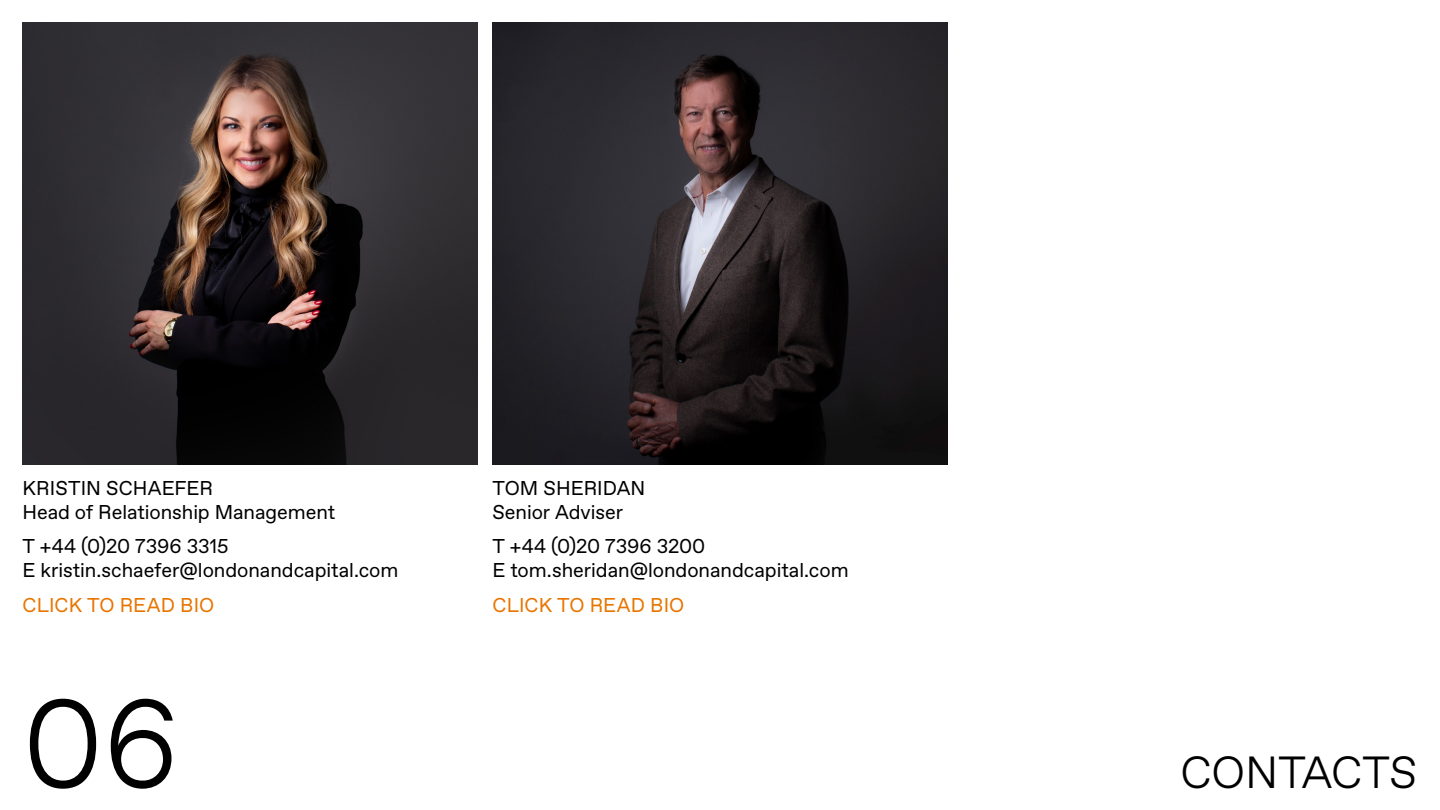
<style>
.page{position:relative;width:1440px;height:810px;background:#fff}
.page>*{position:absolute;margin:0;border:0;box-sizing:border-box;transform-origin:0 0}
.t1{font:300 125px "Favorit Std";color:#000}
.t2{font:300 45px "Favorit Std";letter-spacing:-.005em;color:#000}
.t3{font:20px/24px "Favorit Std";color:#000}
.t4{font:20px "Favorit Std";letter-spacing:.005em;color:#e87500}
</style>
<div class="page">
<img style="left:22px;top:22px;width:456px;height:442px">
<img style="left:492px;top:22px;width:456px;height:442px">
<p class="t3" style="left:22px;top:475px;width:314px">KRISTIN SCHAEFER<br>Head of Relationship Management</p>
<p class="t3" style="left:22px;top:534px;width:377px">T +44 (0)20 7396 3315<br>E kristin.schaefer@londonandcapital.com</p>
<p class="t4" style="left:23px;top:592px;width:193px">CLICK TO READ BIO</p>
<h1 class="t1" style="left:22px;top:660px;width:158px">06</h1>
<p class="t3" style="left:492px;top:475px;width:155px">TOM SHERIDAN<br>Senior Adviser</p>
<p class="t3" style="left:492px;top:534px;width:358px">T +44 (0)20 7396 3200<br>E tom.sheridan@londonandcapital.com</p>
<p class="t4" style="left:493px;top:592px;width:193px">CLICK TO READ BIO</p>
<h2 class="t2" style="left:1180px;top:742px;width:238px">CONTACTS</h2>
</div>
